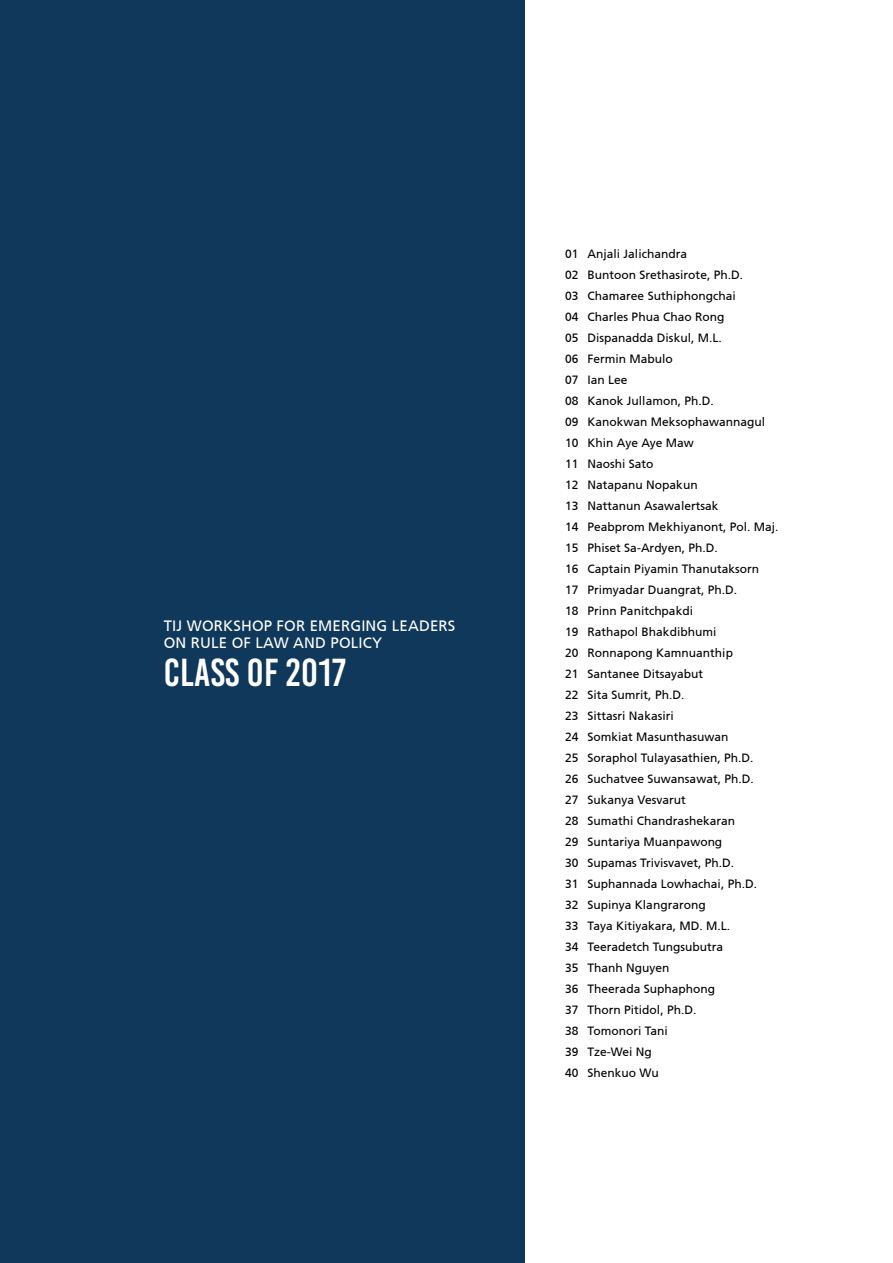
<style>
.page{position:relative;width:893px;height:1263px;background:#fff}
.page>*{position:absolute;margin:0;border:0;box-sizing:border-box;transform-origin:0 0}
.t1{font:39px "Bebas Kai";letter-spacing:.01em;color:#fff}
.t2{font:15px/17px "Frutiger CE";letter-spacing:.01em;color:#fff}
.t3{font:12px/21px "Frutiger CE";color:#000}
</style>
<div class="page">
<div style="left:0;top:0;width:525px;height:1263px;background:#0f385b"></div>
<p class="t2" style="left:164px;top:617px;width:293px">TIJ WORKSHOP FOR EMERGING LEADERS<br>ON RULE OF LAW AND POLICY</p>
<h1 class="t1" style="left:164px;top:651px;width:183px">CLASS OF 2017</h1>
<p class="t3" style="left:565px;top:243px;width:215px">01 Anjali Jalichandra<br>02 Buntoon Srethasirote, Ph.D.<br>03 Chamaree Suthiphongchai<br>04 Charles Phua Chao Rong<br>05 Dispanadda Diskul, M.L.<br>06 Fermin Mabulo<br>07 Ian Lee<br>08 Kanok Jullamon, Ph.D.<br>09 Kanokwan Meksophawannagul<br>10 Khin Aye Aye Maw<br>11 Naoshi Sato<br>12 Natapanu Nopakun<br>13 Nattanun Asawalertsak<br>14 Peabprom Mekhiyanont, Pol. Maj.<br>15 Phiset Sa-Ardyen, Ph.D.<br>16 Captain Piyamin Thanutaksorn<br>17 Primyadar Duangrat, Ph.D.<br>18 Prinn Panitchpakdi<br>19 Rathapol Bhakdibhumi<br>20 Ronnapong Kamnuanthip<br>21 Santanee Ditsayabut<br>22 Sita Sumrit, Ph.D.<br>23 Sittasri Nakasiri<br>24 Somkiat Masunthasuwan<br>25 Soraphol Tulayasathien, Ph.D.<br>26 Suchatvee Suwansawat, Ph.D.<br>27 Sukanya Vesvarut<br>28 Sumathi Chandrashekaran<br>29 Suntariya Muanpawong<br>30 Supamas Trivisvavet, Ph.D.<br>31 Suphannada Lowhachai, Ph.D.<br>32 Supinya Klangrarong<br>33 Taya Kitiyakara, MD. M.L.<br>34 Teeradetch Tungsubutra<br>35 Thanh Nguyen<br>36 Theerada Suphaphong<br>37 Thorn Pitidol, Ph.D.<br>38 Tomonori Tani<br>39 Tze-Wei Ng<br>40 Shenkuo Wu</p>
</div>
